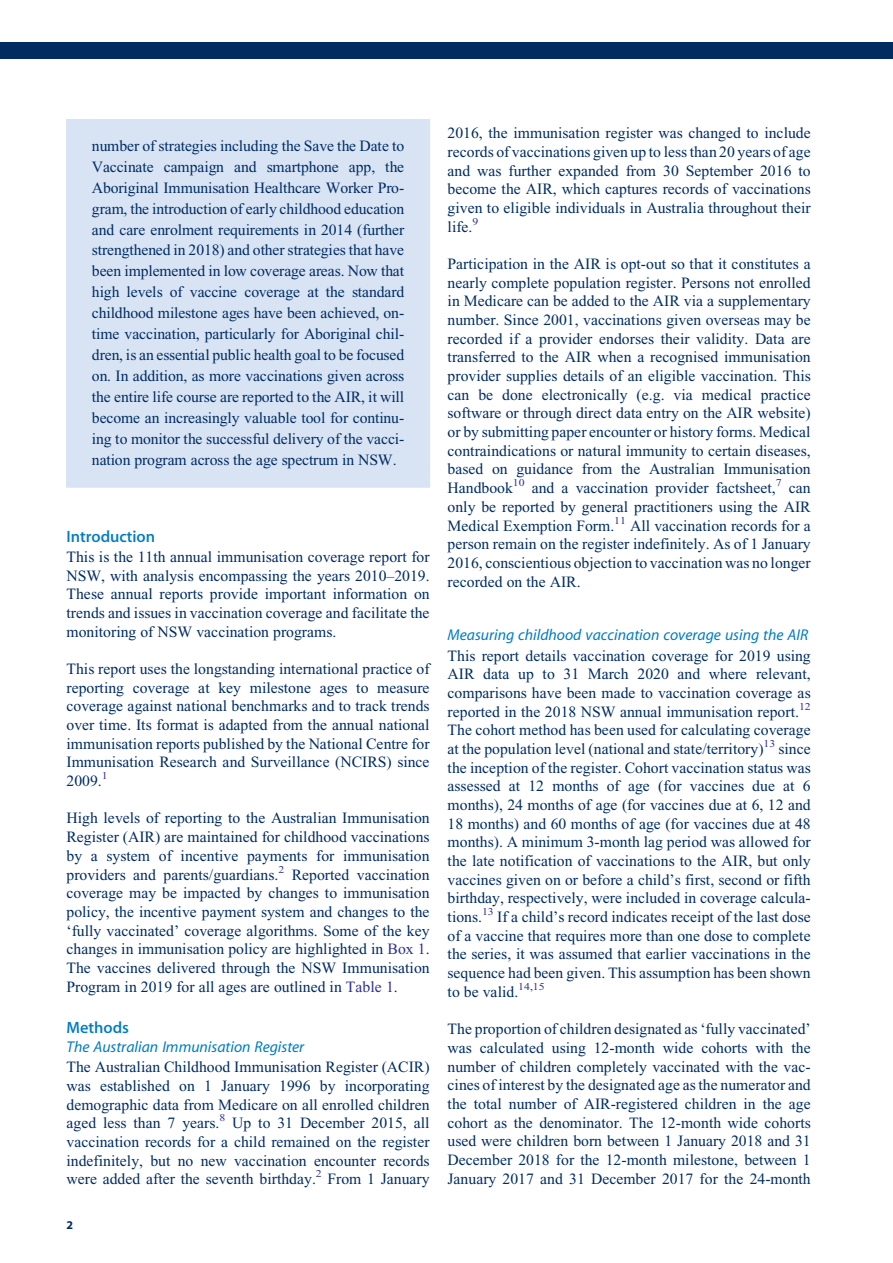
<style>
.page{position:relative;width:893px;height:1263px;background:#fff}
.page>*{position:absolute;margin:0;border:0;box-sizing:border-box;transform-origin:0 0}
.t1{font:16.5px "Adv Myrsemi B";color:#007cc2}
.t2{font:15.75px/18.8px "Adv TNR";color:#002c62;text-align:justify}
.t3{font:15.75px "Adv Myriad I";color:#007cc2}
.t4{font:12px "Adv Myriad B";color:#002c62}
.s1{color:#2e3092}
</style>
<div class="page">
<div style="left:67px;top:119px;width:363px;height:368px;background:#d8e4f3"></div>
<div style="left:0;top:43px;width:893px;height:16px;background:#002c62"></div>
<p class="t2" style="left:92px;top:137px;width:314px;line-height:20.9px">number of strategies including the Save the Date to Vaccinate campaign and smartphone app, the Aboriginal Immunisation Healthcare Worker Pro&shy;gram, the introduction of early childhood education and care enrolment requirements in 2014 (further strengthened in 2018) and other strategies that have been implemented in low coverage areas. Now that high levels of vaccine coverage at the standard childhood milestone ages have been achieved, on&shy;time vaccination, particularly for Aboriginal chil&shy;dren, is an essential public health goal to be focused on. In addition, as more vaccinations given across the entire life course are reported to the AIR, it will become an increasingly valuable tool for continu&shy;ing to monitor the successful delivery of the vacci&shy;nation program across the age spectrum in NSW.</p>
<p class="t1" style="left:67px;top:530px;width:90px">Introduction</p>
<p class="t2" style="left:67px;top:549px;width:365px">This is the 11th annual immunisation coverage report for NSW, with analysis encompassing the years 2010–2019.<br>These annual reports provide important information on trends and issues in vaccination coverage and facilitate the monitoring of NSW vaccination programs.</p>
<p class="t2" style="left:67px;top:661px;width:365px">This report uses the longstanding international practice of reporting coverage at key milestone ages to measure coverage against national benchmarks and to track trends over time. Its format is adapted from the annual national immunisation reports published by the National Centre for Immunisation Research and Surveillance (NCIRS) since 2009.<sup>1</sup></p>
<p class="t2" style="left:66px;top:810px;width:365px">High levels of reporting to the Australian Immunisation Register (AIR) are maintained for childhood vaccinations by a system of incentive payments for immunisation providers and parents/guardians.<sup>2</sup> Reported vaccination coverage may be impacted by changes to immunisation policy, the incentive payment system and changes to the ‘fully vaccinated’ coverage algorithms. Some of the key changes in immunisation policy are highlighted in <span class="s1">Box 1</span>.<br>The vaccines delivered through the NSW Immunisation Program in 2019 for all ages are outlined in <span class="s1">Table 1</span>.</p>
<p class="t1" style="left:67px;top:1022px;width:64px">Methods</p>
<p class="t3" style="left:67px;top:1041px;width:239px">The Australian Immunisation Register</p>
<p class="t2" style="left:67px;top:1059px;width:365px">The Australian Childhood Immunisation Register (ACIR) was established on 1 January 1996 by incorporating demographic data from Medicare on all enrolled children aged less than 7 years.<sup>8</sup> Up to 31 December 2015, all vaccination records for a child remained on the register indefinitely, but no new vaccination encounter records were added after the seventh birthday.<sup>2</sup> From 1 January</p>
<p class="t4" style="left:67px;top:1220px;width:8px">2</p>
<p class="t2" style="left:448px;top:125px;width:365px">2016, the immunisation register was changed to include records of vaccinations given up to less than 20 years of age and was further expanded from 30 September 2016 to become the AIR, which captures records of vaccinations given to eligible individuals in Australia throughout their life.<sup>9</sup></p>
<p class="t2" style="left:448px;top:256px;width:365px">Participation in the AIR is opt-out so that it constitutes a nearly complete population register. Persons not enrolled in Medicare can be added to the AIR via a supplementary number. Since 2001, vaccinations given overseas may be recorded if a provider endorses their validity. Data are transferred to the AIR when a recognised immunisation provider supplies details of an eligible vaccination. This can be done electronically (e.g. via medical practice software or through direct data entry on the AIR website) or by submitting paper encounter or history forms. Medical contraindications or natural immunity to certain diseases, based on guidance from the Australian Immunisation Handbook<sup>10</sup> and a vaccination provider factsheet,<sup>7</sup> can only be reported by general practitioners using the AIR Medical Exemption Form.<sup>11</sup> All vaccination records for a person remain on the register indefinitely. As of 1 January 2016, conscientious objection to vaccination was no longer recorded on the AIR.</p>
<p class="t3" style="left:448px;top:629px;width:362px">Measuring childhood vaccination coverage using the AIR</p>
<p class="t2" style="left:448px;top:647px;width:365px">This report details vaccination coverage for 2019 using AIR data up to 31 March 2020 and where relevant, comparisons have been made to vaccination coverage as reported in the 2018 NSW annual immunisation report.<sup>12<br></sup>The cohort method has been used for calculating coverage at the population level (national and state/territory)<sup>13</sup> since the inception of the register. Cohort vaccination status was assessed at 12 months of age (for vaccines due at 6 months), 24 months of age (for vaccines due at 6, 12 and 18 months) and 60 months of age (for vaccines due at 48 months). A minimum 3-month lag period was allowed for the late notification of vaccinations to the AIR, but only vaccines given on or before a child’s first, second or fifth birthday, respectively, were included in coverage calcula&shy;tions.<sup>13</sup> If a child’s record indicates receipt of the last dose of a vaccine that requires more than one dose to complete the series, it was assumed that earlier vaccinations in the sequence had been given. This assumption has been shown to be valid.<sup>14</sup><sup>,</sup><sup>15</sup></p>
<p class="t2" style="left:448px;top:1021px;width:365px">The proportion of children designated as ‘fully vaccinated’ was calculated using 12-month wide cohorts with the number of children completely vaccinated with the vac&shy;cines of interest by the designated age as the numerator and the total number of AIR-registered children in the age cohort as the denominator. The 12-month wide cohorts used were children born between 1 January 2018 and 31<br>December 2018 for the 12-month milestone, between 1<br>January 2017 and 31 December 2017 for the 24-month</p>
</div>
